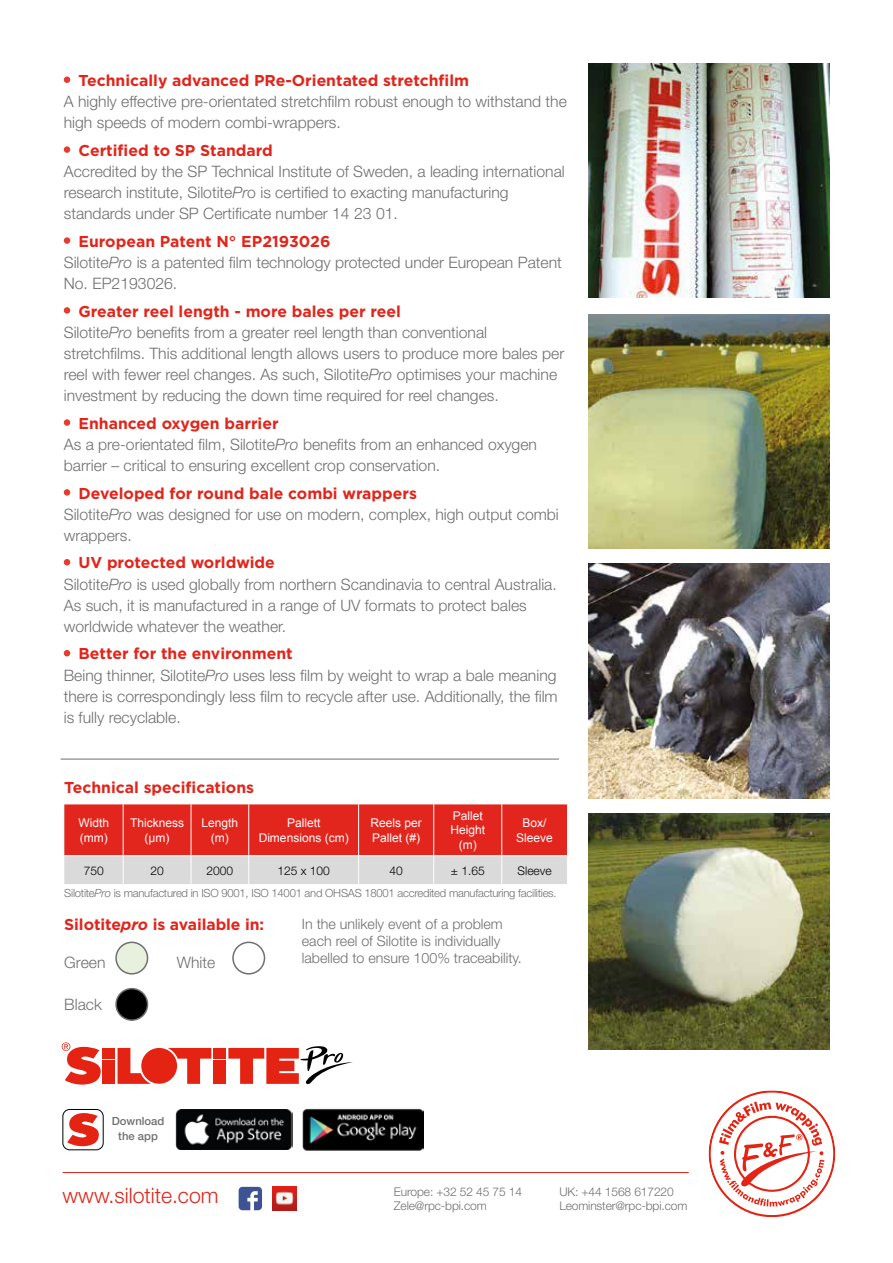
<style>
.page{position:relative;width:893px;height:1263px;background:#fff}
.page>*{position:absolute;margin:0;border:0;box-sizing:border-box;transform-origin:0 0}
.t1{font:300 21.3px "Helvetica Neue LT";color:#e1251b}
.t2{font:300 15.75px/21.1px "Helvetica Neue LT";color:#706f6f}
.t3{font:700 15.75px "Gotham";color:#e1251b}
.t4{font:300 14.25px/17.2px "Helvetica Neue LT";color:#706f6f}
.t5{font:12px/14.4px "Arial";color:#fff;text-align:center}
.t6{font:300 12px/14px "Helvetica Neue LT";letter-spacing:-.01em;color:#706f6f}
.t7{font:300 12px "Helvetica Neue LT";color:#000}
.t8{font:300 11.25px "Helvetica Neue LT";letter-spacing:-.02em;color:#706f6f}
.t9{font:500 11.25px/15px "Helvetica Neue LT";color:#706f6f;text-align:center}
.s1{font-style:italic}
</style>
<div class="page">
<svg style="left:64px;top:77px;width:6px;height:6px"></svg>
<div style="left:64px;top:146px;width:6px;height:7px;background:#e63c2f;border-radius:50%"></div>
<div style="left:64px;top:237px;width:6px;height:7px;background:#e63c2f;border-radius:50%"></div>
<div style="left:64px;top:307px;width:6px;height:7px;background:#e63c2f;border-radius:50%"></div>
<div style="left:64px;top:419px;width:6px;height:7px;background:#e63c2f;border-radius:50%"></div>
<div style="left:64px;top:489px;width:6px;height:7px;background:#e63c2f;border-radius:50%"></div>
<svg style="left:64px;top:559px;width:6px;height:6px"></svg>
<svg style="left:64px;top:650px;width:6px;height:6px"></svg>
<div style="left:116px;top:942px;width:32px;height:32px;background:#e8f1de;border-radius:50%"></div>
<div style="left:115px;top:941px;width:33px;height:33px;border:2px solid #706f6f;border-radius:50%"></div>
<div style="left:232px;top:941px;width:33px;height:33px;border:2px solid #706f6f;border-radius:50%"></div>
<img style="left:588px;top:813px;width:241px;height:236px">
<img style="left:588px;top:315px;width:241px;height:234px">
<img style="left:588px;top:64px;width:241px;height:234px">
<img style="left:588px;top:564px;width:241px;height:234px">
<svg style="left:239px;top:1187px;width:23px;height:23px"></svg>
<img style="left:272px;top:1186px;width:24px;height:24px">
<hr style="left:63px;top:1172px;width:626px;height:1px;background:#e1251b">
<svg style="left:64px;top:804px;width:504px;height:80px;background:#e06964"></svg>
<hr style="left:61px;top:759px;width:498px;height:1px;background:#706f6f">
<svg style="left:709px;top:1090px;width:126px;height:127px"></svg>
<div style="left:213px;top:1048px;width:13px;height:11px;background:#e42313"></div>
<div style="left:213px;top:1061px;width:13px;height:23px;background:#e42313"></div>
<div style="left:102px;top:1048px;width:13px;height:11px;background:#e42313"></div>
<div style="left:102px;top:1061px;width:13px;height:23px;background:#e42313"></div>
<svg style="left:168px;top:1048px;width:43px;height:36px"></svg>
<svg style="left:118px;top:1048px;width:33px;height:36px"></svg>
<div style="left:141px;top:1048px;width:36px;height:36px;background:#e42313;border-radius:50%"></div>
<svg style="left:228px;top:1046px;width:125px;height:39px"></svg>
<svg style="left:62px;top:1042px;width:39px;height:42px"></svg>
<img style="left:176px;top:1109px;width:116px;height:40px">
<img style="left:303px;top:1108px;width:121px;height:42px">
<svg style="left:67px;top:1113px;width:32px;height:33px"></svg>
<div style="left:63px;top:1109px;width:41px;height:41px;border:1px solid #000;border-radius:7px"></div>
<div style="left:116px;top:989px;width:32px;height:31px;background:#000;border-radius:50%"></div>
<div style="left:115px;top:988px;width:33px;height:33px;border:2px solid #706f6f;border-radius:50%"></div>
<p class="t3" style="left:79px;top:70px;width:392px">Technically advanced PRe-Orientated stretchfilm</p>
<p class="t2" style="left:64px;top:91px;width:505px">A highly effective pre-orientated stretchfilm robust enough to withstand the high speeds of modern combi-wrappers.</p>
<p class="t3" style="left:79px;top:140px;width:196px">Certified to SP Standard</p>
<p class="t2" style="left:64px;top:160px;width:502px">Accredited by the SP Technical Institute of Sweden, a leading international research institute, Silotite<span class="s1">Pr</span>o is certified to exacting manufacturing standards under SP Certificate number 14 23 01.</p>
<p class="t3" style="left:79px;top:231px;width:253px">European Patent N° EP2193026</p>
<p class="t2" style="left:64px;top:251px;width:500px">Silotite<span class="s1">Pro</span> is a patented film technology protected under European Patent<br>No. EP2193026.</p>
<p class="t3" style="left:79px;top:301px;width:324px">Greater reel length - more bales per reel</p>
<p class="t2" style="left:64px;top:321px;width:502px">Silotite<span class="s1">Pro</span> benefits from a greater reel length than conventional stretchfilms. This additional length allows users to produce more bales per reel with fewer reel changes. As such, Silotite<span class="s1">Pro</span> optimises your machine investment by reducing the down time required for reel changes.</p>
<p class="t3" style="left:79px;top:413px;width:202px">Enhanced oxygen barrier</p>
<p class="t2" style="left:64px;top:433px;width:475px">As a pre-orientated film, Silotite<span class="s1">Pro</span> benefits from an enhanced oxygen barrier – critical to ensuring excellent crop conservation.</p>
<p class="t3" style="left:79px;top:483px;width:340px">Developed for round bale combi wrappers</p>
<p class="t2" style="left:64px;top:503px;width:497px">Silotite<span class="s1">Pro</span> was designed for use on modern, complex, high output combi wrappers.</p>
<p class="t3" style="left:79px;top:552px;width:198px">UV protected worldwide</p>
<p class="t2" style="left:64px;top:573px;width:495px">Silotite<span class="s1">Pro</span> is used globally from northern Scandinavia to central Australia.<br>As such, it is manufactured in a range of UV formats to protect bales worldwide whatever the weather.</p>
<p class="t3" style="left:79px;top:643px;width:216px">Better for the environment</p>
<p class="t2" style="left:64px;top:664px;width:495px;text-align:justify">Being thinner, Silotite<span class="s1">Pro</span> uses less film by weight to wrap a bale meaning there is correspondingly less film to recycle after use. Additionally, the film is fully recyclable.</p>
<p class="t3" style="left:64px;top:776px;width:191px">Technical specifications</p>
<p class="t5" style="left:78px;top:816px;width:32px;text-align:left">Width (mm)</p>
<p class="t5" style="left:130px;top:816px;width:56px">Thickness (µm)</p>
<p class="t5" style="left:202px;top:816px;width:38px">Length (m)</p>
<p class="t5" style="left:259px;top:816px;width:91px">Pallett<br>Dimensions (cm)</p>
<p class="t5" style="left:370px;top:816px;width:53px;text-align:left">Reels per<br>Pallet (#)</p>
<p class="t5" style="left:450px;top:809px;width:36px">Pallet<br>Height (m)</p>
<p class="t5" style="left:516px;top:816px;width:38px">Box/<br>Sleeve</p>
<p class="t7" style="left:84px;top:863px;width:22px">750</p>
<p class="t7" style="left:150px;top:863px;width:15px">20</p>
<p class="t7" style="left:207px;top:863px;width:28px">2000</p>
<p class="t7" style="left:277px;top:863px;width:54px">125 x 100</p>
<p class="t7" style="left:389px;top:863px;width:15px">40</p>
<p class="t7" style="left:451px;top:863px;width:35px">± 1.65</p>
<p class="t7" style="left:518px;top:863px;width:36px">Sleeve</p>
<p class="t8" style="left:64px;top:886px;width:494px">Silotite<span class="s1">Pro</span> is manufactured in ISO 9001, ISO 14001 and OHSAS 18001 accredited manufacturing facilities.</p>
<p class="t3" style="left:64px;top:914px;width:201px">Silotite<span class="s1">pro</span> is available in:</p>
<p class="t2" style="left:64px;top:951px;width:43px">Green</p>
<p class="t2" style="left:177px;top:951px;width:40px">White</p>
<p class="t2" style="left:64px;top:993px;width:39px">Black</p>
<p class="t4" style="left:302px;top:915px;width:221px">In the unlikely event of a problem each reel of Silotite is individually labelled to ensure 100% traceability.</p>
<p class="t9" style="left:112px;top:1113px;width:54px">Download the app</p>
<h1 class="t1" style="left:63px;top:1182px;width:157px">www.silotite.com</h1>
<p class="t6" style="left:394px;top:1185px;width:130px">Europe: +32 52 45 75 14<br>Zele@rpc-bpi.com</p>
<p class="t6" style="left:559px;top:1185px;width:129px">UK: +44 1568 617220<br>Leominster@rpc-bpi.com</p>
</div>
